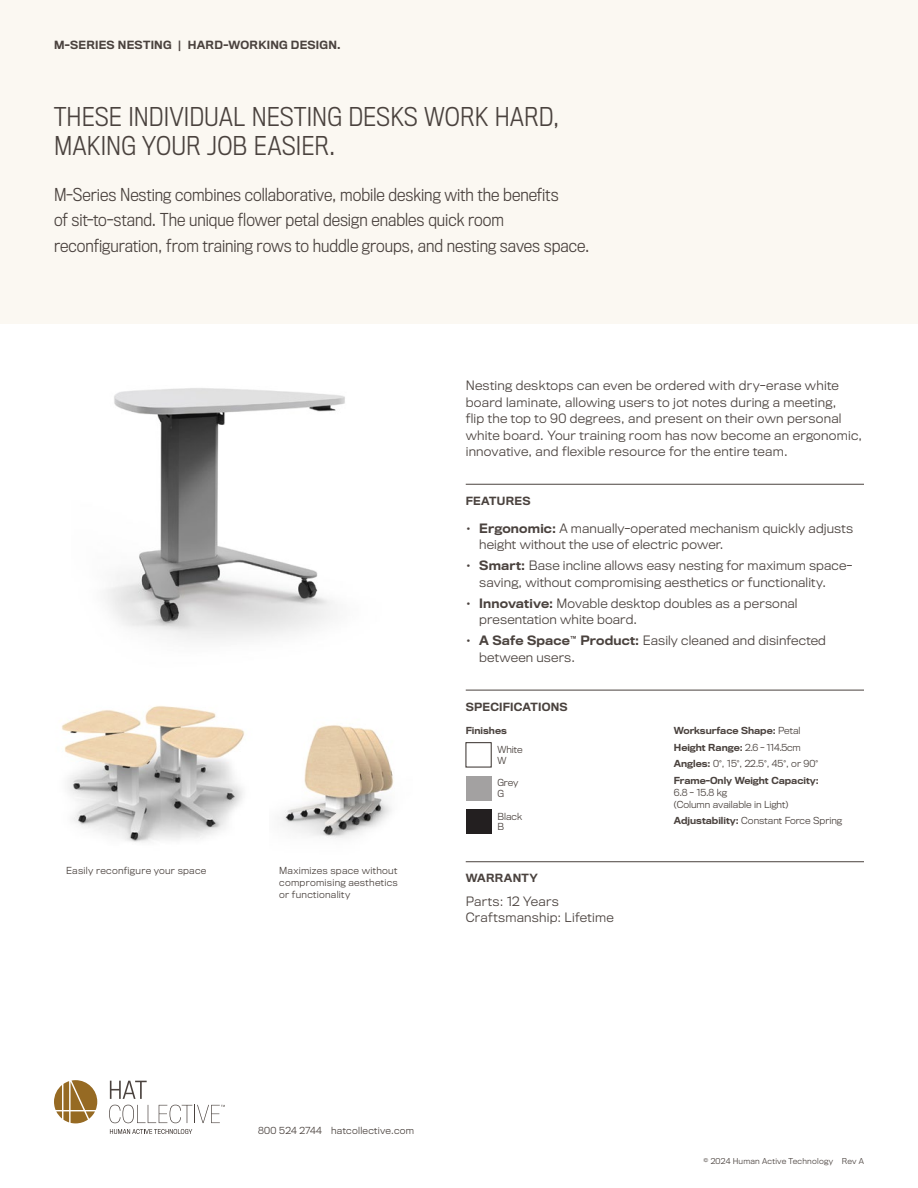
<style>
.page{position:relative;width:918px;height:1188px;background:#fff}
.page>*{position:absolute;margin:0;border:0;box-sizing:border-box;transform-origin:0 0}
.Intro_Header{font:300 24px/28.8px "Titling Gothic FB Narrow";letter-spacing:.01em;color:#4a423e}
.Description_-_Main{font:300 16.5px/25.5px "Titling Gothic FB Narrow";color:#4a423e}
.Body_-_Features{font:300 12px/16.5px "Titling Gothic FB";letter-spacing:.01em;color:#4a423e}
.Description_-_Short{font:300 12px/16.5px "Titling Gothic FB";letter-spacing:.02em;color:#4a423e}
.Product_Name_-_Small{font:500 10.5px "Titling Gothic FB";letter-spacing:.02em;color:#4a423e}
.Subhead{font:500 10.5px "Titling Gothic FB";letter-spacing:.02em;color:#4a423e}
.Body_-_Specifications{font:300 9px/12px "Titling Gothic FB";letter-spacing:.025em;color:#4a423e;text-align:justify}
.Body_-_Specifications-2{font:300 9px/12px "Titling Gothic FB";color:#4a423e}
.Body_-_Specifications-3{font:500 9px "Titling Gothic FB";color:#4a423e}
.Contact_Info{font:300 9px "Titling Gothic FB";letter-spacing:.03em;color:#4a423e}
.Finishes{font:300 9px "Titling Gothic FB";color:#4a423e}
.t1{font:300 7.5px "Titling Gothic FB";letter-spacing:.03em;color:#4a423e}
.s1{font-weight:500}
.s2{font-weight:300}
</style>
<div class="page">
<div style="left:0;top:0;width:918px;height:324px;background:#fbf8f2"></div>
<hr style="left:466px;top:484px;width:398px;height:1px;background:#4a423e">
<hr style="left:466px;top:690px;width:398px;height:1px;background:#4a423e">
<div style="left:466px;top:776px;width:25px;height:24px;background:#a3a1a1"></div>
<div style="left:466px;top:809px;width:25px;height:25px;background:#231f20"></div>
<hr style="left:466px;top:861px;width:398px;height:1px;background:#4a423e">
<svg style="left:54px;top:1080px;width:43px;height:43px"></svg>
<svg style="left:110px;top:1129px;width:82px;height:5px"></svg>
<svg style="left:110px;top:1081px;width:37px;height:18px"></svg>
<svg style="left:109px;top:1105px;width:116px;height:18px"></svg>
<img style="left:61px;top:705px;width:184px;height:138px">
<img style="left:281px;top:725px;width:113px;height:114px">
<img style="left:106px;top:388px;width:239px;height:252px">
<p class="Product_Name_-_Small" style="left:54px;top:38px;width:288px">M-SERIES NESTING | HARD-WORKING DESIGN.</p>
<p class="Intro_Header" style="left:54px;top:102px;width:507px">THESE INDIVIDUAL NESTING DESKS WORK HARD,<br>MAKING YOUR JOB EASIER.</p>
<p class="Description_-_Main" style="left:54px;top:182px;width:537px">M-Series Nesting combines collaborative, mobile desking with the benefits<br>of sit-to-stand. The unique flower petal design enables quick room reconfiguration, from training rows to huddle groups, and nesting saves space.</p>
<p class="Description_-_Short" style="left:466px;top:377px;width:398px">Nesting desktops can even be ordered with dry-erase white board laminate, allowing users to jot notes during a meeting,<br>flip the top to 90 degrees, and present on their own personal white board. Your training room has now become an ergonomic, innovative, and flexible resource for the entire team.</p>
<p class="Subhead" style="left:466px;top:494px;width:66px">FEATURES</p>
<p class="Body_-_Features" style="left:479px;top:520px;width:375px;text-indent:-14px"><span class="s1">• Ergonomic:</span> A manually-operated mechanism quickly adjusts height without the use of electric power.</p>
<p class="Body_-_Features" style="left:479px;top:557px;width:375px;text-indent:-14px"><span class="s1">• Smart:</span> Base incline allows easy nesting for maximum space&shy;saving, without compromising aesthetics or functionality.</p>
<p class="Body_-_Features" style="left:479px;top:595px;width:320px;text-indent:-14px"><span class="s1">• Innovative:</span> Movable desktop doubles as a personal presentation white board.</p>
<p class="Body_-_Features" style="left:479px;top:633px;width:348px;text-indent:-14px"><span class="s1">• A Safe Space</span><sup>™</sup> <span class="s1">Product:</span> Easily cleaned and disinfected between users.</p>
<p class="Body_-_Specifications" style="left:66px;top:864px;width:142px">Easily reconfigure your space</p>
<p class="Body_-_Specifications" style="left:279px;top:864px;width:120px">Maximizes space without compromising aesthetics or functionality</p>
<p class="Subhead" style="left:466px;top:700px;width:104px">SPECIFICATIONS</p>
<p class="Body_-_Specifications-3" style="left:466px;top:725px;width:43px">Finishes</p>
<p class="Finishes" style="left:497px;top:744px;width:27px">White</p>
<p class="Finishes" style="left:497px;top:755px;width:10px">W</p>
<p class="Finishes" style="left:497px;top:778px;width:23px">Grey</p>
<p class="Finishes" style="left:497px;top:788px;width:8px">G</p>
<p class="Finishes" style="left:497px;top:811px;width:26px">Black</p>
<p class="Finishes" style="left:497px;top:821px;width:8px">B</p>
<p class="Subhead" style="left:466px;top:872px;width:74px">WARRANTY</p>
<p class="Description_-_Short" style="left:466px;top:893px;width:95px">Parts: 12 Years</p>
<p class="Description_-_Short" style="left:466px;top:909px;width:149px">Craftsmanship: Lifetime</p>
<p class="Body_-_Specifications-3" style="left:674px;top:725px;width:128px">Worksurface Shape: <span class="s2">Petal</span></p>
<p class="Body_-_Specifications-3" style="left:674px;top:742px;width:128px">Height Range: <span class="s2">2.6 - 114.5cm</span></p>
<p class="Body_-_Specifications" style="left:674px;top:758px;width:146px"><span class="s1">Angles:</span> 0°, 15°, 22.5°, 45°, or 90°</p>
<p class="Body_-_Specifications-2" style="left:674px;top:774px;width:146px"><span class="s1">Frame-Only Weight Capacity:<br></span>6.8 - 15.8 kg<br>(Column available in Light)</p>
<p class="Body_-_Specifications-2" style="left:674px;top:815px;width:170px"><span class="s1">Adjustability:</span> Constant Force Spring</p>
<p class="Contact_Info" style="left:258px;top:1125px;width:158px">800 524 2744 hatcollective.com</p>
<p class="t1" style="left:704px;top:1157px;width:162px">© 2024 Human Active Technology Rev A</p>
</div>
